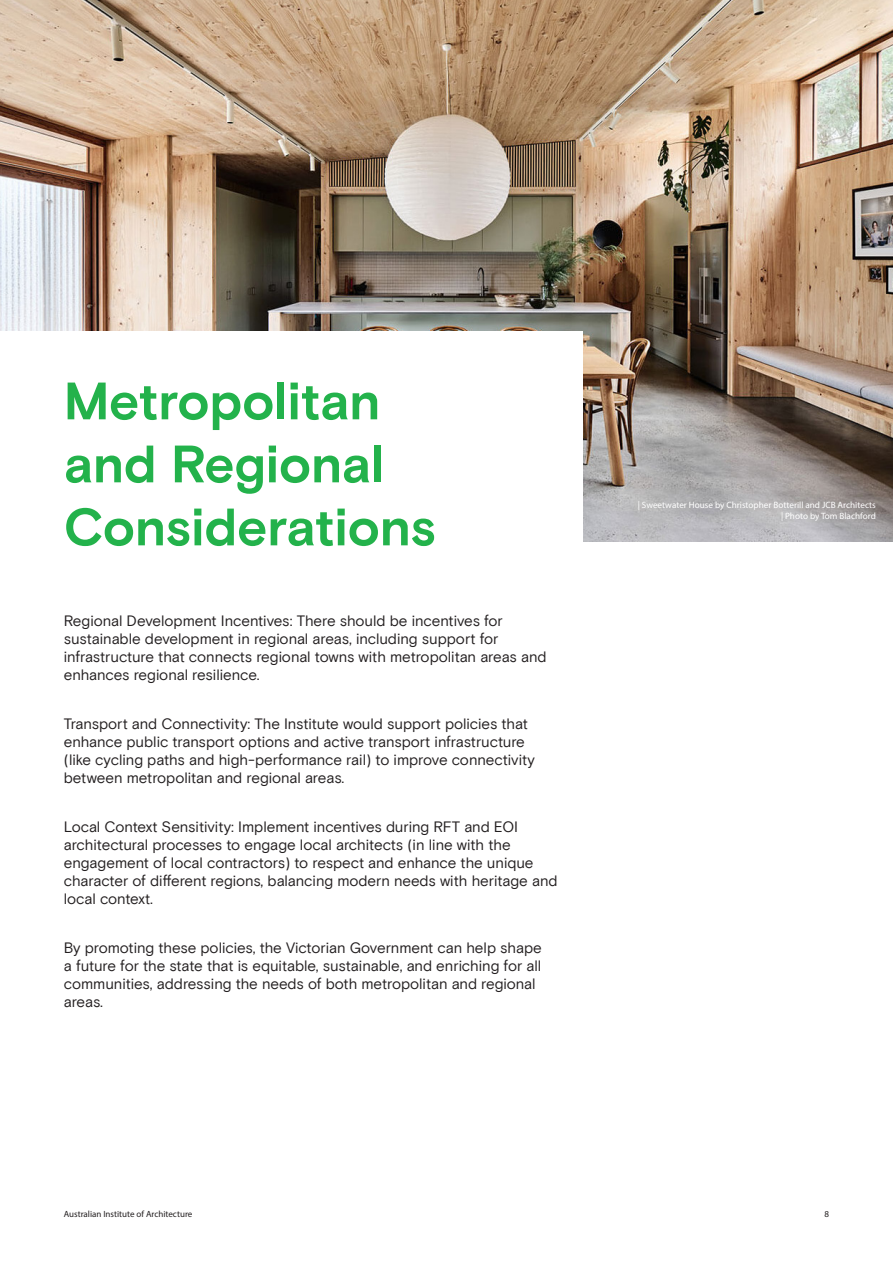
<style>
.page{position:relative;width:893px;height:1263px;background:#fff}
.page>*{position:absolute;margin:0;border:0;box-sizing:border-box;transform-origin:0 0}
._3_Main_Header{font:700 52.5px/63px "Basis Grotesque Pro";color:#23b24b}
.Bodycopy_Indented{font:15px/18px "Basis Grotesque Pro";letter-spacing:-.005em;color:#231f20}
.Image_Accreditation{font:9.15px "Myriad Pro";color:#fff}
.t1{font:9px "Myriad Pro";color:#231f20}
</style>
<div class="page">
<img style="left:0;top:0;width:893px;height:541px">
<div style="left:0;top:331px;width:583px;height:211px;background:#fff"></div>
<p class="_3_Main_Header" style="left:64px;top:371px;width:374px">Metropolitan and Regional<br>Considerations</p>
<p class="Bodycopy_Indented" style="left:64px;top:613px;width:484px">Regional Development Incentives: There should be incentives for sustainable development in regional areas, including support for infrastructure that connects regional towns with metropolitan areas and enhances regional resilience.</p>
<p class="Bodycopy_Indented" style="left:64px;top:715px;width:473px">Transport and Connectivity: The Institute would support policies that enhance public transport options and active transport infrastructure (like cycling paths and high-performance rail) to improve connectivity between metropolitan and regional areas.</p>
<p class="Bodycopy_Indented" style="left:64px;top:818px;width:495px">Local Context Sensitivity: Implement incentives during RFT and EOI architectural processes to engage local architects (in line with the engagement of local contractors) to respect and enhance the unique character of different regions, balancing modern needs with heritage and local context.</p>
<p class="Bodycopy_Indented" style="left:64px;top:939px;width:480px">By promoting these policies, the Victorian Government can help shape a future for the state that is equitable, sustainable, and enriching for all communities, addressing the needs of both metropolitan and regional areas.</p>
<p class="Image_Accreditation" style="left:638px;top:499px;width:240px">| Sweetwater House by Christopher Botterill and JCB Architects</p>
<p class="Image_Accreditation" style="left:781px;top:510px;width:96px">| Photo by Tom Blachford</p>
<p class="t1" style="left:64px;top:1209px;width:130px">Australian Institute of Architecture</p>
<p class="t1" style="left:825px;top:1209px;width:6px">8</p>
</div>
